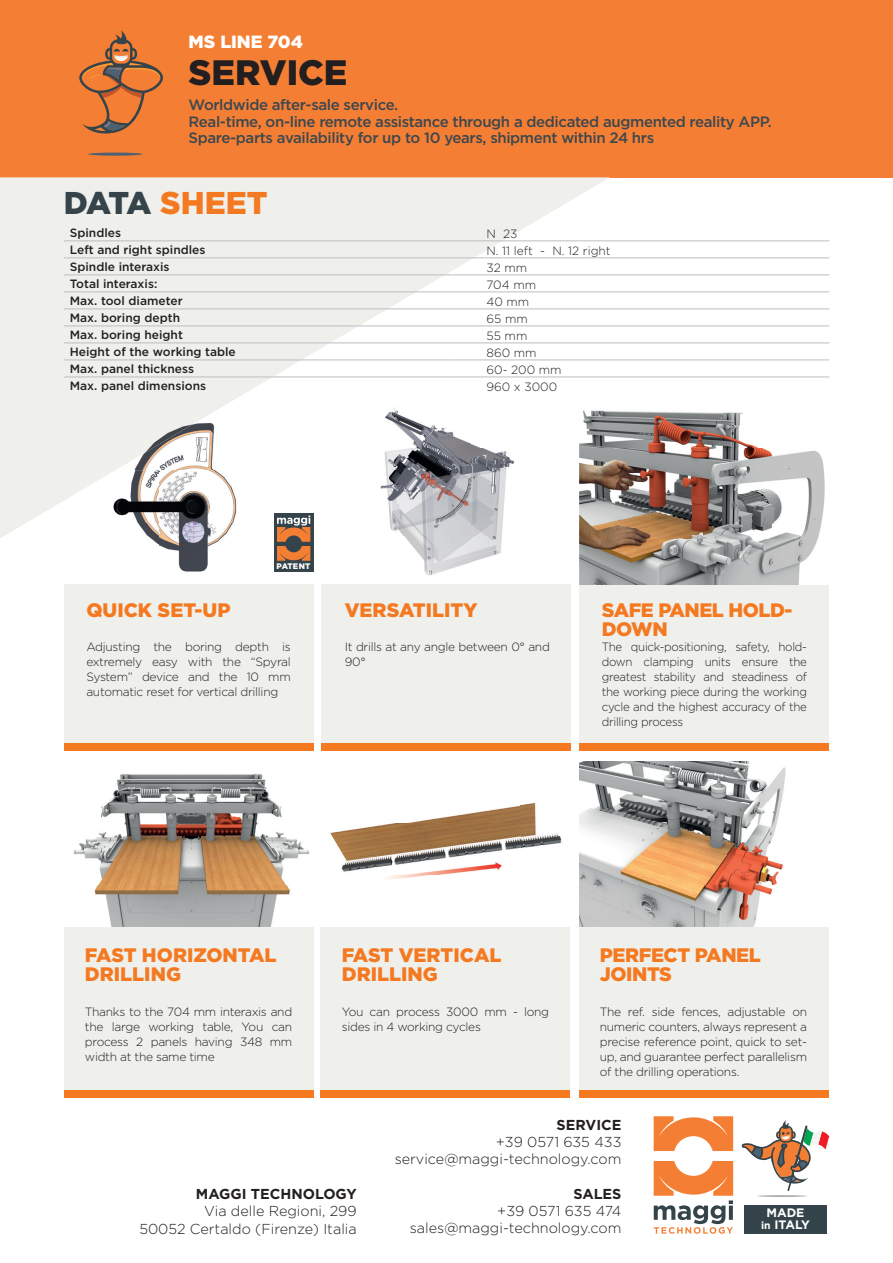
<style>
.page{position:relative;width:893px;height:1263px;background:#fff}
.page>*{position:absolute;margin:0;border:0;box-sizing:border-box;transform-origin:0 0}
.t1{font:900 35.25px "Gotham";color:#231f20}
.t2{font:900 31.5px "Gotham";color:#f47921}
.t3{font:900 19.5px/19.5px "Gotham";color:#f47921}
.t4{font:900 19.5px/19.5px "Gotham";letter-spacing:-.025em;color:#f47921}
.t5{font:900 19.5px/19.5px "Gotham";letter-spacing:-.02em;color:#f47921}
.t6{font:900 17.7px "Gotham";color:#fff}
.t7{font:500 15px/16.5px "Gotham";letter-spacing:-.025em;color:#3d474e}
.t8{font:300 14.4px/17.2px "Gotham";color:#231f20;text-align:right}
.t9{font:700 14.4px "Gotham";color:#231f20}
.t10{font:700 12.3px/11.4px "Gotham";color:#fff;text-align:center}
.t11{font:300 12px/15px "Gotham";letter-spacing:-.025em;color:#231f20;text-align:justify}
.t12{font:300 12px/15px "Gotham";letter-spacing:-.025em;color:#231f20;text-align:justify;scale:.96 1}
.t13{font:500 12px "Gotham";color:#231f20}
.t14{font:300 12px "Gotham";color:#231f20}
.t15{font:900 8.1px "Gotham";color:#fff}
.s1{color:#35444a}
.s2{font-size:10.35px}
</style>
<div class="page">
<div style="left:0;top:0;width:893px;height:177px;background:#f47f34"></div>
<svg style="left:0;top:177px;width:610px;height:361px;fill:#eff0ec"></svg>
<hr style="left:64px;top:241px;width:388px;height:1px;background:#bcbdc0">
<hr style="left:452px;top:241px;width:377px;height:1px;background:#bcbdc0">
<hr style="left:64px;top:258px;width:388px;height:1px;background:#bcbdc0">
<hr style="left:452px;top:258px;width:377px;height:1px;background:#bcbdc0">
<hr style="left:64px;top:275px;width:388px;height:1px;background:#bcbdc0">
<hr style="left:452px;top:275px;width:377px;height:1px;background:#bcbdc0">
<hr style="left:64px;top:292px;width:388px;height:1px;background:#bcbdc0">
<hr style="left:452px;top:292px;width:377px;height:1px;background:#bcbdc0">
<hr style="left:64px;top:309px;width:388px;height:1px;background:#bcbdc0">
<hr style="left:452px;top:309px;width:377px;height:1px;background:#bcbdc0">
<hr style="left:64px;top:326px;width:388px;height:1px;background:#bcbdc0">
<hr style="left:452px;top:326px;width:377px;height:1px;background:#bcbdc0">
<hr style="left:64px;top:343px;width:388px;height:1px;background:#bcbdc0">
<hr style="left:452px;top:343px;width:377px;height:1px;background:#bcbdc0">
<hr style="left:64px;top:360px;width:388px;height:1px;background:#bcbdc0">
<hr style="left:452px;top:360px;width:377px;height:1px;background:#bcbdc0">
<hr style="left:64px;top:377px;width:388px;height:1px;background:#bcbdc0">
<hr style="left:452px;top:377px;width:377px;height:1px;background:#bcbdc0">
<div style="left:64px;top:584px;width:249px;height:166px;background:#eff0ec"></div>
<div style="left:322px;top:584px;width:249px;height:166px;background:#eff0ec"></div>
<div style="left:579px;top:584px;width:250px;height:166px;background:#eff0ec"></div>
<div style="left:64px;top:743px;width:249px;height:7px;background:#f47921"></div>
<div style="left:322px;top:743px;width:249px;height:7px;background:#f47921"></div>
<div style="left:579px;top:743px;width:250px;height:7px;background:#f47921"></div>
<img style="left:323px;top:405px;width:247px;height:171px">
<hr style="left:88px;top:153px;width:55px;height:3px;background:#4d6175;border-radius:50%">
<svg style="left:79px;top:30px;width:84px;height:104px"></svg>
<svg style="left:64px;top:414px;width:249px;height:158px"></svg>
<svg style="left:654px;top:1161px;width:79px;height:73px"></svg>
<svg style="left:654px;top:1116px;width:79px;height:35px"></svg>
<hr style="left:757px;top:1195px;width:50px;height:2px;background:#aeafb3;border-radius:50%">
<svg style="left:742px;top:1120px;width:87px;height:71px"></svg>
<div style="left:744px;top:1205px;width:83px;height:28px;background:#35444a"></div>
<img style="left:579px;top:404px;width:246px;height:180px">
<img style="left:579px;top:584px;width:250px;height:1px">
<div style="left:64px;top:926px;width:249px;height:171px;background:#eff0ec"></div>
<div style="left:321px;top:926px;width:249px;height:171px;background:#eff0ec"></div>
<div style="left:579px;top:926px;width:250px;height:171px;background:#eff0ec"></div>
<img style="left:74px;top:774px;width:236px;height:152px">
<img style="left:330px;top:802px;width:232px;height:78px">
<img style="left:579px;top:761px;width:207px;height:165px">
<div style="left:64px;top:1090px;width:249px;height:7px;background:#f47921"></div>
<div style="left:321px;top:1090px;width:249px;height:7px;background:#f47921"></div>
<div style="left:579px;top:1090px;width:250px;height:7px;background:#f47921"></div>
<h3 class="t6" style="left:189px;top:31px;width:116px">MS LINE 704</h3>
<h1 class="t1" style="left:189px;top:52px;width:160px">SERVICE</h1>
<p class="t7" style="left:189px;top:96px;width:585px">Worldwide after-sale service.<br>Real-time, on-line remote assistance through a dedicated augmented reality APP.<br>Spare-parts availability for up to 10 years, shipment within 24 hrs</p>
<h2 class="t2" style="left:64px;top:184px;width:205px"><span class="s1">DATA</span> SHEET</h2>
<p class="t13" style="left:70px;top:226px;width:53px">Spindles</p>
<p class="t11" style="left:486px;top:226px;width:33px">N 23</p>
<p class="t13" style="left:70px;top:243px;width:137px">Left and right spindles</p>
<p class="t14" style="left:486px;top:244px;width:126px">N. 11 left - N. 12 right</p>
<p class="t13" style="left:70px;top:260px;width:101px">Spindle interaxis</p>
<p class="t11" style="left:486px;top:260px;width:42px">32 mm</p>
<p class="t13" style="left:70px;top:277px;width:89px">Total interaxis:</p>
<p class="t11" style="left:486px;top:277px;width:51px">704 mm</p>
<p class="t13" style="left:70px;top:294px;width:114px">Max. tool diameter</p>
<p class="t11" style="left:486px;top:294px;width:44px">40 mm</p>
<p class="t13" style="left:70px;top:311px;width:112px">Max. boring depth</p>
<p class="t11" style="left:486px;top:311px;width:43px">65 mm</p>
<p class="t13" style="left:70px;top:328px;width:115px">Max. boring height</p>
<p class="t11" style="left:486px;top:328px;width:42px">55 mm</p>
<p class="t13" style="left:70px;top:345px;width:168px">Height of the working table</p>
<p class="t11" style="left:486px;top:345px;width:52px">860 mm</p>
<p class="t13" style="left:70px;top:362px;width:126px">Max. panel thickness</p>
<p class="t11" style="left:486px;top:362px;width:77px">60- 200 mm</p>
<p class="t13" style="left:70px;top:379px;width:138px">Max. panel dimensions</p>
<p class="t11" style="left:486px;top:379px;width:72px">960 x 3000</p>
<p class="t15" style="left:276px;top:561px;width:35px">PATENT</p>
<h3 class="t3" style="left:86px;top:599px;width:146px">QUICK SET-UP</h3>
<p class="t11" style="left:86px;top:639px;width:206px">Adjusting the boring depth is extremely easy with the “Spyral System” device and the 10 mm automatic reset for vertical drilling</p>
<h3 class="t3" style="left:345px;top:599px;width:134px">VERSATILITY</h3>
<p class="t11" style="left:345px;top:639px;width:207px">It drills at any angle between 0° and<br>90°</p>
<h3 class="t4" style="left:602px;top:599px;width:192px">SAFE PANEL HOLD-<br>DOWN</h3>
<p class="t12" style="left:602px;top:639px;width:215px">The quick-positioning, safety, hold&shy;down clamping units ensure the greatest stability and steadiness of the working piece during the working cycle and the highest accuracy of the drilling process</p>
<h3 class="t3" style="left:85px;top:944px;width:193px">FAST HORIZONTAL<br>DRILLING</h3>
<p class="t11" style="left:85px;top:1003px;width:209px">Thanks to the 704 mm interaxis and the large working table, You can process 2 panels having 348 mm width at the same time</p>
<h3 class="t3" style="left:342px;top:944px;width:161px">FAST VERTICAL<br>DRILLING</h3>
<p class="t11" style="left:342px;top:1003px;width:209px">You can process 3000 mm - long sides in 4 working cycles</p>
<h3 class="t5" style="left:600px;top:944px;width:163px">PERFECT PANEL<br>JOINTS</h3>
<p class="t11" style="left:600px;top:1003px;width:209px">The ref. side fences, adjustable on numeric counters, always represent a precise reference point, quick to set&shy;up, and guarantee perfect parallelism of the drilling operations.</p>
<p class="t9" style="left:196px;top:1186px;width:162px">MAGGI TECHNOLOGY</p>
<p class="t8" style="left:139px;top:1202px;width:219px">Via delle Regioni, 299<br>50052 Certaldo (Firenze) Italia</p>
<p class="t9" style="left:557px;top:1116px;width:66px">SERVICE</p>
<p class="t8" style="left:395px;top:1133px;width:228px">+39 0571 635 433 service@maggi-technology.com</p>
<p class="t9" style="left:573px;top:1185px;width:50px">SALES</p>
<p class="t8" style="left:410px;top:1202px;width:213px">+39 0571 635 474 sales@maggi-technology.com</p>
<p class="t10" style="left:761px;top:1207px;width:50px">MADE <span class="s2">in</span> ITALY</p>
</div>
